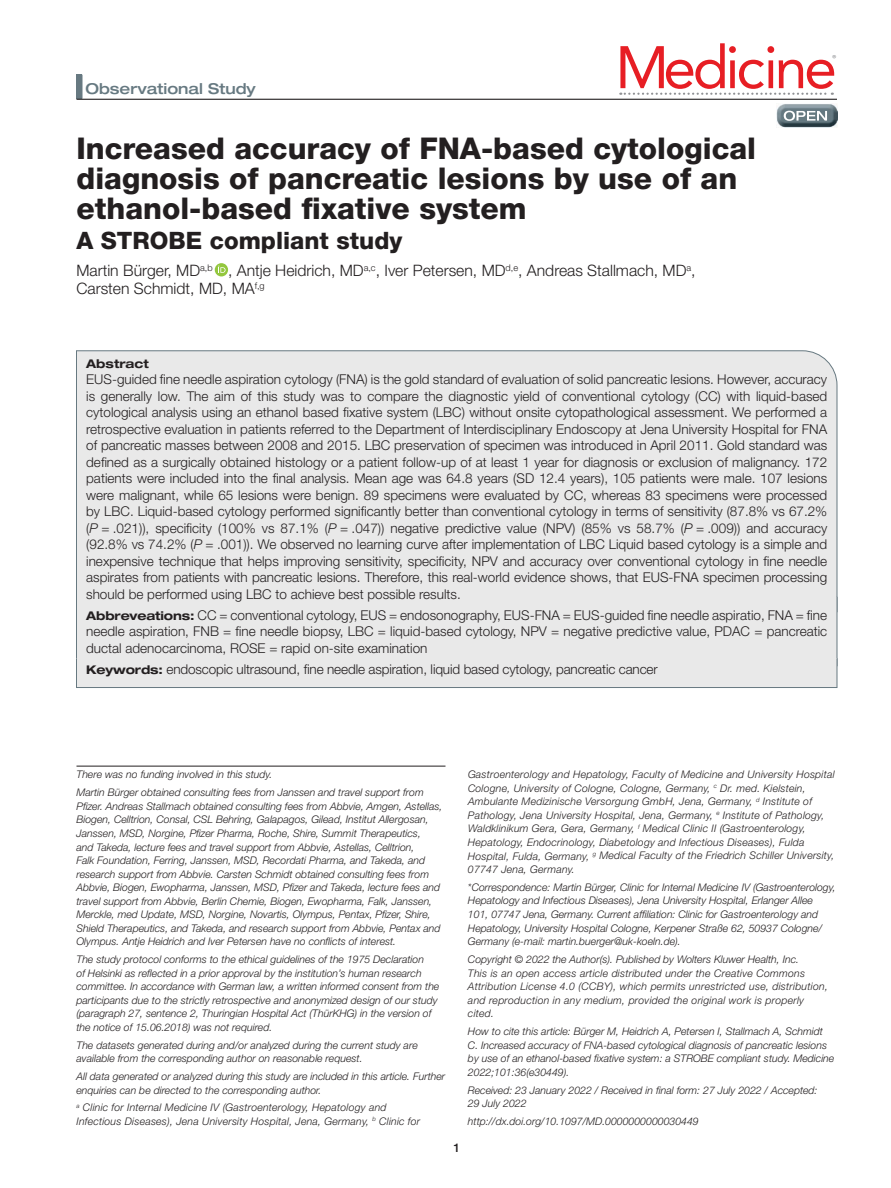
<style>
.page{position:relative;width:891px;height:1188px;background:#fff}
.page>*{position:absolute;margin:0;border:0;box-sizing:border-box;transform-origin:0 0}
.t1{font:59.4px "Avenir";letter-spacing:-.06em;color:#e71e24}
.t2{font:800 30px/30px "Helvetica Neue LT Std";color:#231f20}
.t3{font:800 24px "Helvetica Neue LT Std";color:#231f20}
.t4{font:300 15.75px/18px "Helvetica Neue LT Std";color:#231f20}
.t5{font:500 expanded 15px "Helvetica Neue LT Std";color:#667981}
.t6{font:300 13.5px/16.5px "Helvetica Neue LT Std";color:#231f20;text-align:justify}
.t7{font:700 expanded 12px "Helvetica Neue LT Std";color:#231f20}
.t8{font:500 12px "Helvetica Neue LT Std";color:#231f20}
.t9{font:italic 300 10.5px/13.5px "Helvetica Neue LT Std";color:#231f20}
.t10{font:italic 300 10.5px/13.5px "Helvetica Neue LT Std";letter-spacing:.02em;color:#231f20}
.t11{font:italic 300 10.5px/13.5px "Helvetica Neue LT Std";letter-spacing:.025em;color:#231f20}
.t12{font:500 10.35px "Akzidenz Grotesk BE";color:#909295}
.s1{font-style:italic}
.s2{font-weight:700;font-stretch:expanded;font-size:12px}
</style>
<div class="page">
<div style="left:76px;top:74px;width:6px;height:25px;background:#677981"></div>
<hr style="left:76px;top:99px;width:761px;height:1px;background:#231f20">
<img style="left:776px;top:104px;width:61px;height:24px">
<svg style="left:784px;top:111px;width:43px;height:10px"></svg>
<svg style="left:620px;top:93px;width:213px;height:2px"></svg>
<div style="left:76px;top:350px;width:762px;height:263px;background:#e9e9e9"></div>
<div style="left:76px;top:597px;width:761px;height:70px;background:#e9e9e9"></div>
<div style="left:76px;top:658px;width:761px;height:30px;background:#e9e9e9"></div>
<div style="left:76px;top:658px;width:761px;height:30px;border:1px solid #677981"></div>
<div style="left:215px;top:263px;width:13px;height:13px;background:#93c73e;border-radius:50%"></div>
<svg style="left:218px;top:266px;width:8px;height:7px"></svg>
<hr style="left:76px;top:766px;width:370px;height:1px;background:#231f20">
<h3 class="t5" style="left:86px;top:80px;width:172px">Observational Study</h3>
<h1 class="t1" style="left:615px;top:33px;width:223px">Medicine</h1>
<p class="t12" style="left:832px;top:52px;width:6px">®</p>
<h2 class="t2" style="left:76px;top:134px;width:681px">Increased accuracy of FNA-based cytological diagnosis of pancreatic lesions by use of an ethanol-based fixative system</h2>
<h3 class="t3" style="left:76px;top:227px;width:327px">A STROBE compliant study</h3>
<h3 class="t4" style="left:76px;top:261px;width:621px">Martin Bürger, MD<sup>a,b</sup> , Antje Heidrich, MD<sup>a,c</sup>, Iver Petersen, MD<sup>d,e</sup>, Andreas Stallmach, MD<sup>a</sup>,<br>Carsten Schmidt, MD, MA<sup>f,g</sup></h3>
<p class="t7" style="left:86px;top:356px;width:64px">Abstract</p>
<p class="t6" style="left:86px;top:371px;width:743px">EUS-guided fine needle aspiration cytology (FNA) is the gold standard of evaluation of solid pancreatic lesions. However, accuracy is generally low. The aim of this study was to compare the diagnostic yield of conventional cytology (CC) with liquid-based cytological analysis using an ethanol based fixative system (LBC) without onsite cytopathological assessment. We performed a retrospective evaluation in patients referred to the Department of Interdisciplinary Endoscopy at Jena University Hospital for FNA of pancreatic masses between 2008 and 2015. LBC preservation of specimen was introduced in April 2011. Gold standard was defined as a surgically obtained histology or a patient follow-up of at least 1 year for diagnosis or exclusion of malignancy. 172 patients were included into the final analysis. Mean age was 64.8 years (SD 12.4 years), 105 patients were male. 107 lesions were malignant, while 65 lesions were benign. 89 specimens were evaluated by CC, whereas 83 specimens were processed by LBC. Liquid-based cytology performed significantly better than conventional cytology in terms of sensitivity (87.8% vs 67.2% (<span class="s1">P</span> = .021)), specificity (100% vs 87.1% (<span class="s1">P</span> = .047)) negative predictive value (NPV) (85% vs 58.7% (<span class="s1">P</span> = .009)) and accuracy (92.8% vs 74.2% (<span class="s1">P</span> = .001)). We observed no learning curve after implementation of LBC Liquid based cytology is a simple and inexpensive technique that helps improving sensitivity, specificity, NPV and accuracy over conventional cytology in fine needle aspirates from patients with pancreatic lesions. Therefore, this real-world evidence shows, that EUS-FNA specimen processing should be performed using LBC to achieve best possible results.</p>
<p class="t6" style="left:86px;top:607px;width:743px"><span class="s2">Abbreveations:</span> CC = conventional cytology, EUS = endosonography, EUS-FNA = EUS-guided fine needle aspiratio, FNA = fine needle aspiration, FNB = fine needle biopsy, LBC = liquid-based cytology, NPV = negative predictive value, PDAC = pancreatic ductal adenocarcinoma, ROSE = rapid on-site examination</p>
<p class="t6" style="left:86px;top:661px;width:573px"><span class="s2">Keywords:</span> endoscopic ultrasound, fine needle aspiration, liquid based cytology, pancreatic cancer</p>
<p class="t9" style="left:76px;top:766px;width:349px;line-height:18px">There was no funding involved in this study.<br>Martin Bürger obtained consulting fees from Janssen and travel support from</p>
<p class="t9" style="left:76px;top:799px;width:368px">Pfizer. Andreas Stallmach obtained consulting fees from Abbvie, Amgen, Astellas, Biogen, Celltrion, Consal, CSL Behring, Galapagos, Gilead, Institut Allergosan, Janssen, MSD, Norgine, Pfizer Pharma, Roche, Shire, Summit Therapeutics,<br>and Takeda, lecture fees and travel support from Abbvie, Astellas, Celltrion,<br>Falk Foundation, Ferring, Janssen, MSD, Recordati Pharma, and Takeda, and research support from Abbvie. Carsten Schmidt obtained consulting fees from Abbvie, Biogen, Ewopharma, Janssen, MSD, Pfizer and Takeda, lecture fees and travel support from Abbvie, Berlin Chemie, Biogen, Ewopharma, Falk, Janssen, Merckle, med Update, MSD, Norgine, Novartis, Olympus, Pentax, Pfizer, Shire, Shield Therapeutics, and Takeda, and research support from Abbvie, Pentax and Olympus. Antje Heidrich and Iver Petersen have no conflicts of interest.</p>
<p class="t9" style="left:76px;top:952px;width:364px">The study protocol conforms to the ethical guidelines of the 1975 Declaration<br>of Helsinki as reflected in a prior approval by the institution’s human research committee. In accordance with German law, a written informed consent from the participants due to the strictly retrospective and anonymized design of our study (paragraph 27, sentence 2, Thuringian Hospital Act (ThürKHG) in the version of the notice of 15.06.2018) was not required.</p>
<p class="t9" style="left:76px;top:1038px;width:343px">The datasets generated during and/or analyzed during the current study are available from the corresponding author on reasonable request.</p>
<p class="t9" style="left:76px;top:1069px;width:370px">All data generated or analyzed during this study are included in this article. Further enquiries can be directed to the corresponding author.</p>
<p class="t10" style="left:76px;top:1101px;width:345px"><sup>a</sup> Clinic for Internal Medicine IV (Gastroenterology, Hepatology and<br>Infectious Diseases), Jena University Hospital, Jena, Germany, <sup>b</sup> Clinic for</p>
<p class="t8" style="left:453px;top:1140px;width:8px">1</p>
<p class="t10" style="left:468px;top:768px;width:368px">Gastroenterology and Hepatology, Faculty of Medicine and University Hospital Cologne, University of Cologne, Cologne, Germany, <sup>c</sup> Dr. med. Kielstein, Ambulante Medizinische Versorgung GmbH, Jena, Germany, <sup>d</sup> Institute of Pathology, Jena University Hospital, Jena, Germany, <sup>e</sup> Institute of Pathology, Waldklinikum Gera, Gera, Germany, <sup>f</sup> Medical Clinic II (Gastroenterology, Hepatology, Endocrinology, Diabetology and Infectious Diseases), Fulda Hospital, Fulda, Germany, <sup>g</sup> Medical Faculty of the Friedrich Schiller University, 07747 Jena, Germany.</p>
<p class="t9" style="left:468px;top:880px;width:369px">*Correspondence: Martin Bürger, Clinic for Internal Medicine IV (Gastroenterology, Hepatology and Infectious Diseases), Jena University Hospital, Erlanger Allee 101, 07747 Jena, Germany. Current affiliation: Clinic for Gastroenterology and Hepatology, University Hospital Cologne, Kerpener Straße 62, 50937 Cologne/ Germany (e-mail: martin.buerger@uk-koeln.de).</p>
<p class="t11" style="left:468px;top:952px;width:362px">Copyright © 2022 the Author(s). Published by Wolters Kluwer Health, Inc.<br>This is an open access article distributed under the Creative Commons Attribution License 4.0 (CCBY), which permits unrestricted use, distribution, and reproduction in any medium, provided the original work is properly cited.</p>
<p class="t9" style="left:468px;top:1024px;width:368px">How to cite this article: Bürger M, Heidrich A, Petersen I, Stallmach A, Schmidt C. Increased accuracy of FNA-based cytological diagnosis of pancreatic lesions by use of an ethanol-based fixative system: a STROBE compliant study. Medicine 2022;101:36(e30449).</p>
<p class="t9" style="left:468px;top:1083px;width:351px">Received: 23 January 2022 / Received in final form: 27 July 2022 / Accepted:<br>29 July 2022</p>
<p class="t9" style="left:468px;top:1114px;width:232px">http://dx.doi.org/10.1097/MD.0000000000030449</p>
</div>
